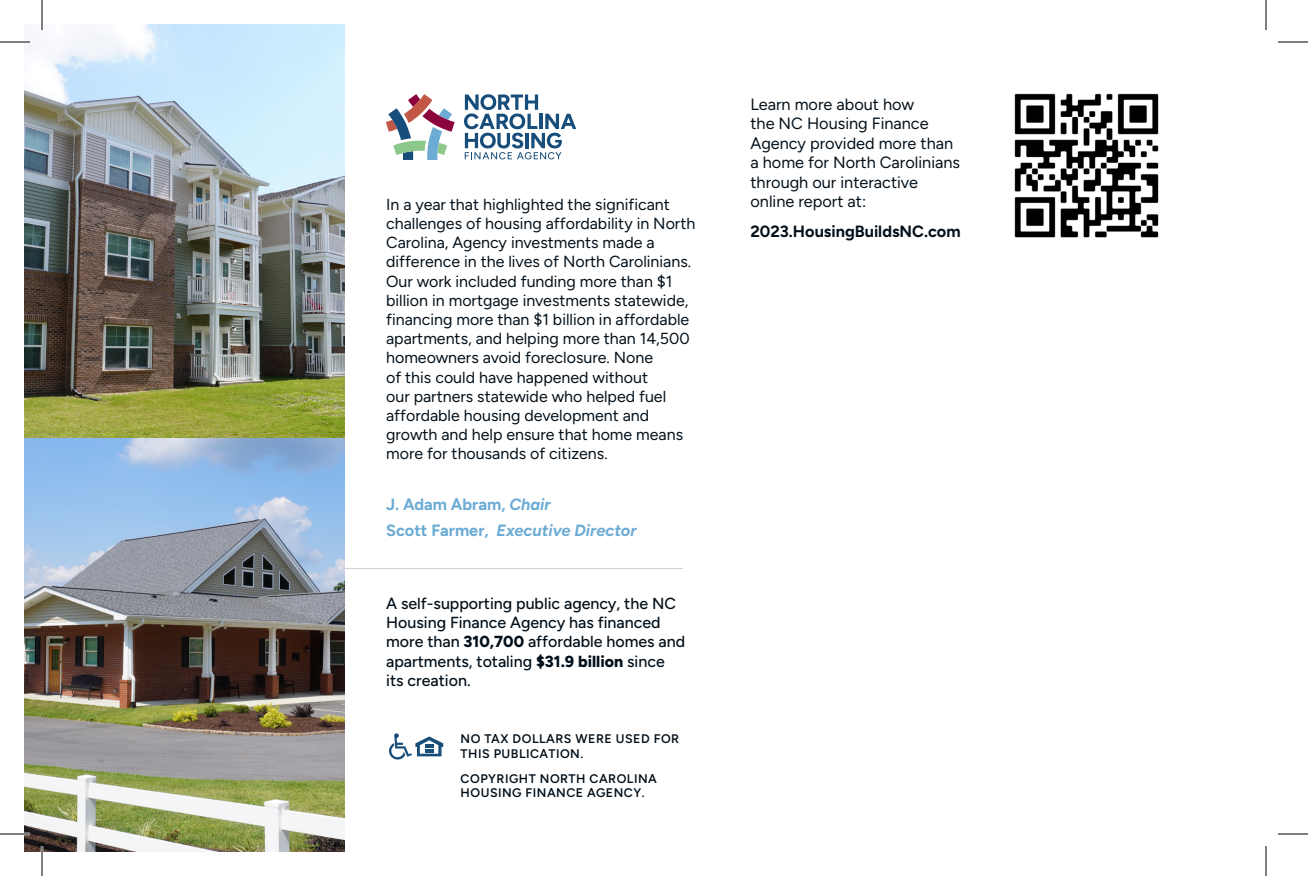
<style>
.page{position:relative;width:1308px;height:876px;background:#fff}
.page>*{position:absolute;margin:0;border:0;box-sizing:border-box;transform-origin:0 0}
.t1{font:16.2px/19.6px "Figtree";color:#03101a}
.t2{font:italic 700 16.2px "Figtree";color:#6babd4}
.t3{font:700 16.2px "Figtree";color:#03101a}
.t4{font:700 16.2px "Figtree";color:#6babd4}
.Paragraph_Styles__No_Hyphenation{font:16px/19.2px "Figtree";color:#03101a}
.t5{font:500 16px/19.2px "Figtree";color:#03101a}
.t6{font:600 12.4px "Figtree";letter-spacing:.04em;color:#03101a}
.s1{font-style:italic}
.s2{font-style:normal}
.s3{font-weight:800}
</style>
<div class="page">
<hr style="left:323px;top:568px;width:360px;height:1px;background:#cdcfd1">
<img style="left:24px;top:24px;width:320px;height:828px">
<svg style="left:464px;top:94px;width:112px;height:65px"></svg>
<svg style="left:386px;top:94px;width:69px;height:66px"></svg>
<svg style="left:389px;top:733px;width:54px;height:27px"></svg>
<img style="left:1014px;top:93px;width:145px;height:145px">
<hr style="left:0;top:41px;width:30px;height:2px;background:#fff">
<hr style="left:0;top:833px;width:30px;height:2px;background:#fff">
<hr style="left:41px;top:0;width:2px;height:30px;background:#fff">
<hr style="left:41px;top:846px;width:2px;height:30px;background:#fff">
<hr style="left:0;top:42px;width:30px;height:1px;background:#000">
<hr style="left:1278px;top:42px;width:30px;height:1px;background:#000">
<hr style="left:0;top:834px;width:30px;height:1px;background:#000">
<hr style="left:1278px;top:834px;width:30px;height:1px;background:#000">
<hr style="left:42px;top:0;width:1px;height:30px;background:#000">
<hr style="left:42px;top:846px;width:1px;height:30px;background:#000">
<hr style="left:1266px;top:0;width:1px;height:30px;background:#000">
<hr style="left:1266px;top:846px;width:1px;height:30px;background:#000">
<p class="Paragraph_Styles__No_Hyphenation" style="left:386px;top:195px;width:311px">In a year that highlighted the significant challenges of housing affordability in North Carolina, Agency investments made a difference in the lives of North Carolinians.<br>Our work included funding more than $1 billion in mortgage investments statewide, financing more than $1 billion in affordable apartments, and helping more than 14,500 homeowners avoid foreclosure. None<br>of this could have happened without<br>our partners statewide who helped fuel affordable housing development and growth and help ensure that home means more for thousands of citizens.</p>
<p class="t4" style="left:386px;top:494px;width:166px">J. Adam Abram, <span class="s1">Chair</span></p>
<p class="t2" style="left:386px;top:521px;width:252px"><span class="s2">Scott Farmer,</span> Executive Director</p>
<p class="t5" style="left:386px;top:594px;width:301px">A self-supporting public agency, the NC Housing Finance Agency has financed more than <span class="s3">310,700</span> affordable homes and apartments, totaling <span class="s3">$31.9 billion</span> since its creation.</p>
<p class="t6" style="left:461px;top:731px;width:220px">NO TAX DOLLARS WERE USED FOR</p>
<p class="t6" style="left:461px;top:746px;width:124px">THIS PUBLICATION.</p>
<p class="t6" style="left:461px;top:771px;width:198px">COPYRIGHT NORTH CAROLINA</p>
<p class="t6" style="left:461px;top:786px;width:186px">HOUSING FINANCE AGENCY.</p>
<p class="t1" style="left:750px;top:94px;width:211px">Learn more about how<br>the NC Housing Finance<br>Agency provided more than a home for North Carolinians through our interactive online report at:</p>
<p class="t3" style="left:750px;top:222px;width:212px">2023.HousingBuildsNC.com</p>
</div>
